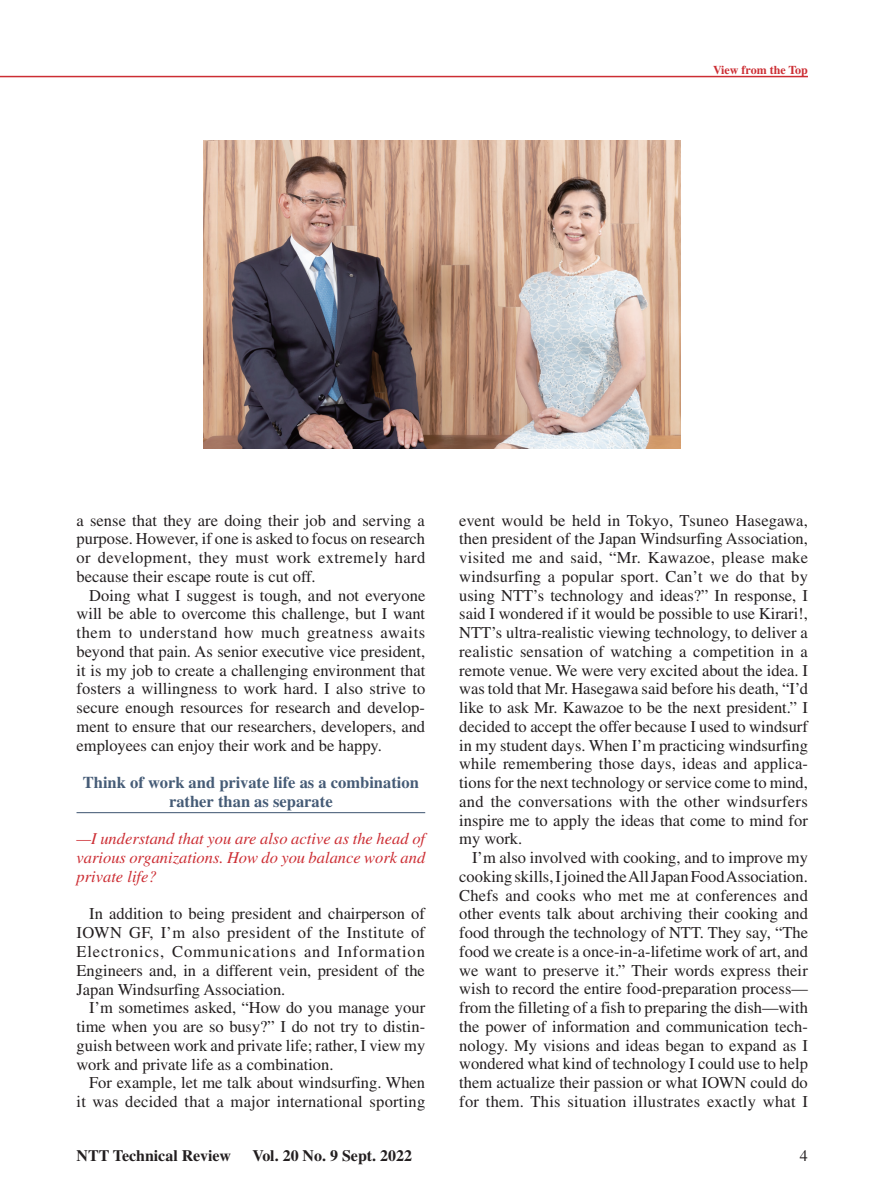
<style>
.page{position:relative;width:893px;height:1191px;background:#fff}
.page>*{position:absolute;margin:0;border:0;box-sizing:border-box;transform-origin:0 0}
.t1{font:16.5px/18.8px "Times";color:#231f20;text-align:justify}
.t2{font:italic 16.5px/18.8px "Times";color:#cc2d33;text-align:justify}
.t3{font:700 16.5px/18.8px "Times";color:#455b76;text-align:center}
.t4{font:700 15.9px "Times";color:#231f20}
.t5{font:15.9px "Times";color:#231f20}
.t6{font:700 12px "Times";color:#cc2d33}
</style>
<div class="page">
<hr style="left:0;top:76px;width:808px;height:1px;background:#cc2d33">
<hr style="left:77px;top:812px;width:348px;height:1px;background:#455b76">
<img style="left:204px;top:140px;width:476px;height:309px">
<p class="t6" style="left:713px;top:63px;width:96px">View from the Top</p>
<p class="t1" style="left:77px;top:510px;width:350px">a sense that they are doing their job and serving a purpose. However, if one is asked to focus on research or development, they must work extremely hard because their escape route is cut off.</p>
<p class="t1" style="left:77px;top:585px;width:350px;text-indent:13px">Doing what I suggest is tough, and not everyone will be able to overcome this challenge, but I want them to understand how much greatness awaits beyond that pain. As senior executive vice president, it is my job to create a challenging environment that fosters a willingness to work hard. I also strive to secure enough resources for research and develop&shy;ment to ensure that our researchers, developers, and employees can enjoy their work and be happy.</p>
<p class="t3" style="left:83px;top:773px;width:337px">Think of work and private life as a combination rather than as separate</p>
<p class="t2" style="left:77px;top:829px;width:350px">—I understand that you are also active as the head of various organizations. How do you balance work and private life?</p>
<p class="t1" style="left:77px;top:904px;width:350px;text-indent:13px">In addition to being president and chairperson of IOWN GF, I’m also president of the Institute of Electronics, Communications and Information Engineers and, in a different vein, president of the Japan Windsurfing Association.</p>
<p class="t1" style="left:77px;top:998px;width:350px;text-indent:13px">I’m sometimes asked, “How do you manage your time when you are so busy?” I do not try to distin&shy;guish between work and private life; rather, I view my work and private life as a combination.</p>
<p class="t1" style="left:77px;top:1073px;width:350px;text-align:right">For example, let me talk about windsurfing. When it was decided that a major international sporting</p>
<p class="t1" style="left:459px;top:510px;width:350px">event would be held in Tokyo, Tsuneo Hasegawa, then president of the Japan Windsurfing Association, visited me and said, “Mr. Kawazoe, please make windsurfing a popular sport. Can’t we do that by using NTT’s technology and ideas?” In response, I said I wondered if it would be possible to use Kirari!, NTT’s ultra-realistic viewing technology, to deliver a realistic sensation of watching a competition in a remote venue. We were very excited about the idea. I was told that Mr. Hasegawa said before his death, “I’d like to ask Mr. Kawazoe to be the next president.” I decided to accept the offer because I used to windsurf in my student days. When I’m practicing windsurfing while remembering those days, ideas and applica&shy;tions for the next technology or service come to mind, and the conversations with the other windsurfers inspire me to apply the ideas that come to mind for my work.</p>
<p class="t1" style="left:459px;top:848px;width:350px;text-indent:13px">I’m also involved with cooking, and to improve my cooking skills, I joined the All Japan Food Association.<br>Chefs and cooks who met me at conferences and other events talk about archiving their cooking and food through the technology of NTT. They say, “The food we create is a once-in-a-lifetime work of art, and we want to preserve it.” Their words express their wish to record the entire food-preparation process— from the filleting of a fish to preparing the dish—with the power of information and communication tech&shy;nology. My visions and ideas began to expand as I wondered what kind of technology I could use to help them actualize their passion or what IOWN could do for them. This situation illustrates exactly what I</p>
<p class="t4" style="left:77px;top:1146px;width:156px">NTT Technical Review</p>
<p class="t4" style="left:252px;top:1146px;width:161px">Vol. 20 No. 9 Sept. 2022</p>
<p class="t5" style="left:800px;top:1146px;width:9px">4</p>
</div>
